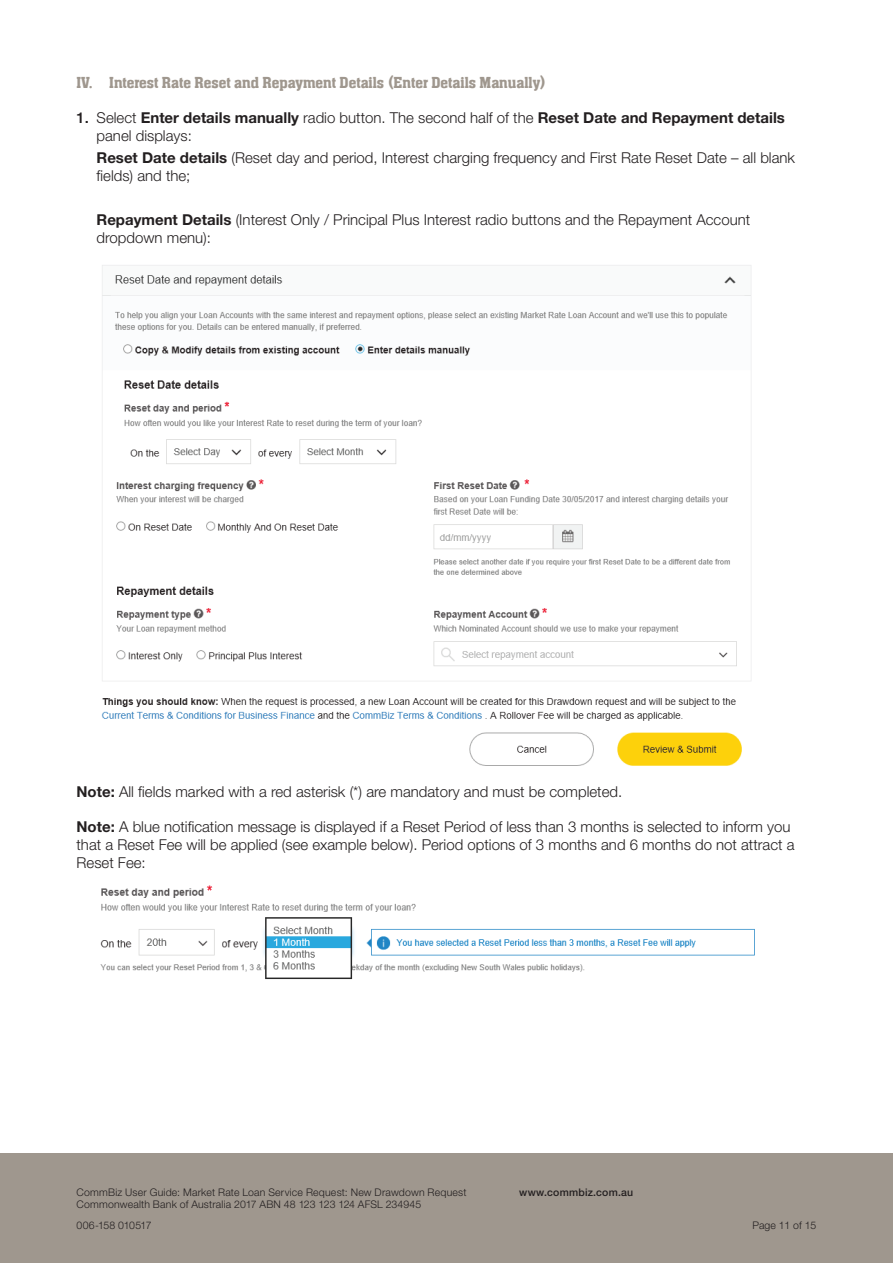
<style>
.page{position:relative;width:893px;height:1263px;background:#fff}
.page>*{position:absolute;margin:0;border:0;box-sizing:border-box;transform-origin:0 0}
.t1{font:500 16.5px "Aachen Com";color:#9f978e}
.t2{font:300 15px/18px "Helvetica Neue LT Std";color:#231f20}
.t3{font:300 10.5px "Helvetica Neue LT Std";letter-spacing:.02em;color:#231f20}
.t4{font:500 10.5px "Helvetica Neue LT Std";letter-spacing:.02em;color:#231f20}
.t5{font:300 10.5px "Helvetica Neue LT Std";letter-spacing:-.015em;color:#231f20}
.t6{font:300 10.5px "Helvetica Neue LT Std";color:#231f20}
.s1{font-weight:500}
.s2{font-weight:700}
</style>
<div class="page">
<div style="left:0;top:1154px;width:893px;height:109px;background:#9f978e"></div>
<img style="left:101px;top:265px;width:650px;height:501px">
<img style="left:100px;top:885px;width:655px;height:95px">
<p class="t1" style="left:77px;top:73px;width:471px">IV. Interest Rate Reset and Repayment Details (Enter Details Manually)</p>
<p class="t2" style="left:97px;top:108px;width:690px;text-indent:-20px"><span class="s1">1.</span> Select <span class="s2">Enter details manually</span> radio button. The second half of the <span class="s2">Reset Date and Repayment details </span>panel displays:</p>
<p class="t2" style="left:97px;top:148px;width:700px"><span class="s2">Reset Date details</span> (Reset day and period, Interest charging frequency and First Rate Reset Date – all blank fields) and the;</p>
<p class="t2" style="left:97px;top:211px;width:655px"><span class="s2">Repayment Details</span> (Interest Only / Principal Plus Interest radio buttons and the Repayment Account dropdown menu):</p>
<p class="t2" style="left:77px;top:782px;width:547px"><span class="s2">Note:</span> All fields marked with a red asterisk (*) are mandatory and must be completed.</p>
<p class="t2" style="left:77px;top:817px;width:719px"><span class="s2">Note:</span> A blue notification message is displayed if a Reset Period of less than 3 months is selected to inform you that a Reset Fee will be applied (see example below). Period options of 3 months and 6 months do not attract a<br>Reset Fee:</p>
<p class="t3" style="left:77px;top:1185px;width:392px">CommBiz User Guide: Market Rate Loan Service Request: New Drawdown Request</p>
<p class="t4" style="left:519px;top:1186px;width:116px">www.commbiz.com.au</p>
<p class="t3" style="left:77px;top:1198px;width:346px">Commonwealth Bank of Australia 2017 ABN 48 123 123 124 AFSL 234945</p>
<p class="t5" style="left:77px;top:1219px;width:76px">006-158 010517</p>
<p class="t6" style="left:752px;top:1219px;width:66px">Page 11 of 15</p>
</div>
